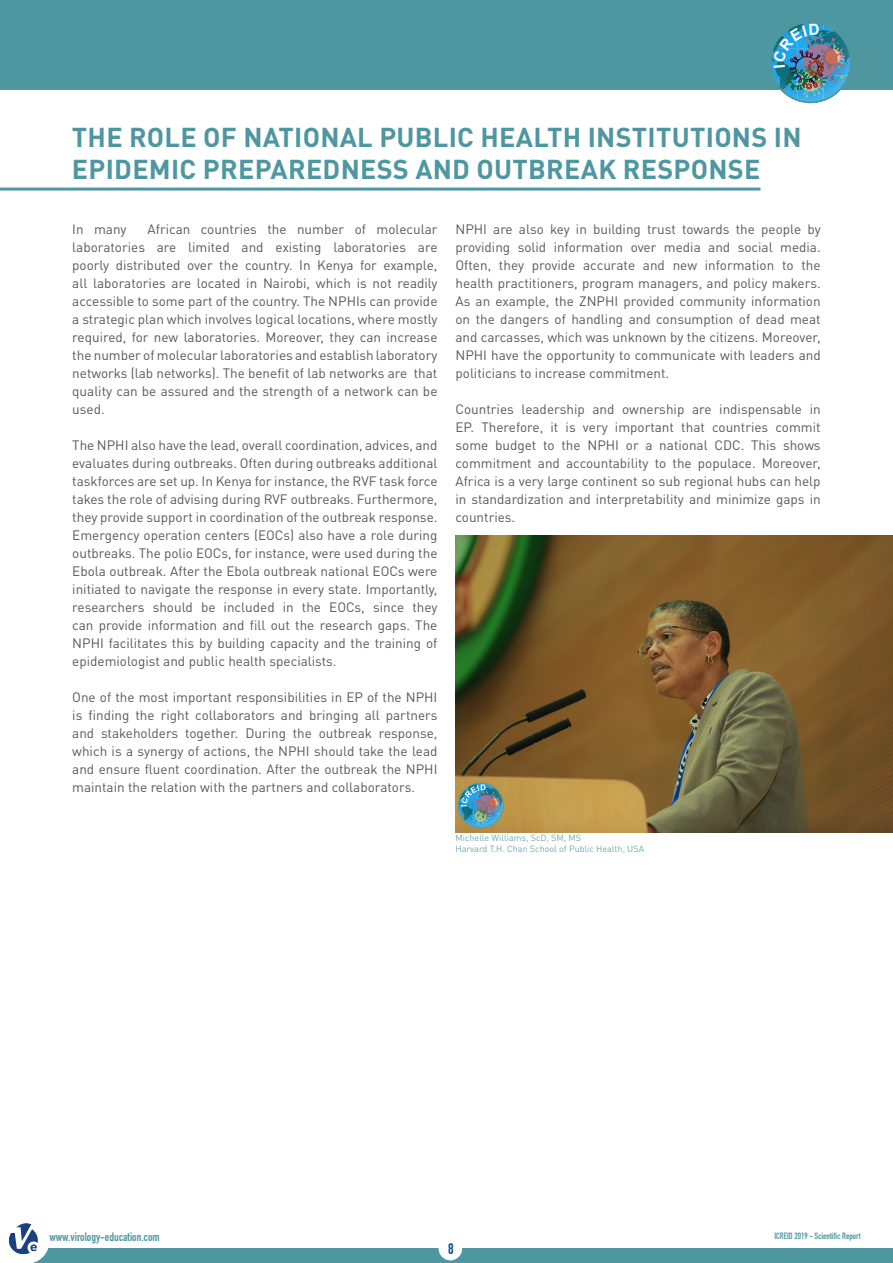
<style>
.page{position:relative;width:893px;height:1263px;background:#fff}
.page>*{position:absolute;margin:0;border:0;box-sizing:border-box;transform-origin:0 0}
._01_Page_title{font:700 27px/32.4px "DINOT";letter-spacing:.01em;color:#4e96a0}
.t1{font:15px "DIN Engschrift";color:#094896}
._05_Enumeration{font:13.5px/18px "DINOT";color:#57585a;text-align:justify}
.t2{font:12px "DIN Engschrift";color:#4e96a0}
._05_Enumeration-2{font:9px "DINOT";color:#73a6b0}
.t3{font:9px "DIN Engschrift";color:#4e96a0}
</style>
<div class="page">
<div style="left:0;top:0;width:893px;height:90px;background:#4e96a0"></div>
<div style="left:0;top:1249px;width:893px;height:14px;background:#4e96a0"></div>
<div style="left:439px;top:1237px;width:23px;height:23px;background:#fff;border-radius:50%"></div>
<svg style="left:0;top:1223px;width:49px;height:40px"></svg>
<hr style="left:0;top:188px;width:760px;height:3px;background:#4e96a0">
<img style="left:455px;top:535px;width:438px;height:298px">
<img style="left:771px;top:23px;width:79px;height:79px">
<p class="_01_Page_title" style="left:72px;top:120px;width:731px">THE ROLE OF NATIONAL PUBLIC HEALTH INSTITUTIONS IN<br>EPIDEMIC PREPAREDNESS AND OUTBREAK RESPONSE</p>
<p class="_05_Enumeration" style="left:72px;top:220px;width:367px;text-indent:75px">African countries the number of molecular laboratories are limited and existing laboratories are poorly distributed over the country. In Kenya for example, all laboratories are located in Nairobi, which is not readily accessible to some part of the country. The NPHIs can provide a strategic plan which involves logical locations, where mostly required, for new laboratories. Moreover, they can increase the number of molecular laboratories and establish laboratory networks (lab networks). The benefit of lab networks are that quality can be assured and the strength of a network can be used.</p>
<p class="_05_Enumeration" style="left:72px;top:436px;width:367px">The NPHI also have the lead, overall coordination, advices, and evaluates during outbreaks. Often during outbreaks additional taskforces are set up. In Kenya for instance, the RVF task force takes the role of advising during RVF outbreaks. Furthermore, they provide support in coordination of the outbreak response.<br>Emergency operation centers (EOCs) also have a role during outbreaks. The polio EOCs, for instance, were used during the Ebola outbreak. After the Ebola outbreak national EOCs were initiated to navigate the response in every state. Importantly, researchers should be included in the EOCs, since they can provide information and fill out the research gaps. The NPHI facilitates this by building capacity and the training of epidemiologist and public health specialists.</p>
<p class="_05_Enumeration" style="left:72px;top:688px;width:367px">One of the most important responsibilities in EP of the NPHI is finding the right collaborators and bringing all partners and stakeholders together. During the outbreak response, which is a synergy of actions, the NPHI should take the lead and ensure fluent coordination. After the outbreak the NPHI maintain the relation with the partners and collaborators.</p>
<p class="_05_Enumeration" style="left:72px;top:220px;width:56px">In many</p>
<p class="_05_Enumeration" style="left:455px;top:220px;width:367px">NPHI are also key in building trust towards the people by providing solid information over media and social media.<br>Often, they provide accurate and new information to the health practitioners, program managers, and policy makers.<br>As an example, the ZNPHI provided community information on the dangers of handling and consumption of dead meat and carcasses, which was unknown by the citizens. Moreover, NPHI have the opportunity to communicate with leaders and politicians to increase commitment.</p>
<p class="_05_Enumeration" style="left:455px;top:400px;width:367px">Countries leadership and ownership are indispensable in EP. Therefore, it is very important that countries commit some budget to the NPHI or a national CDC. This shows commitment and accountability to the populace. Moreover, Africa is a very large continent so sub regional hubs can help in standardization and interpretability and minimize gaps in countries.</p>
<p class="_05_Enumeration-2" style="left:455px;top:832px;width:127px">Michelle Williams, ScD, SM, MS</p>
<p class="_05_Enumeration-2" style="left:455px;top:843px;width:190px">Harvard T.H. Chan School of Public Health, USA</p>
<p class="t2" style="left:49px;top:1230px;width:112px">www.virology-education.com</p>
<p class="t3" style="left:774px;top:1230px;width:88px">ICREID 2019 - Scientific Report</p>
<p class="t1" style="left:448px;top:1240px;width:7px">8</p>
</div>
